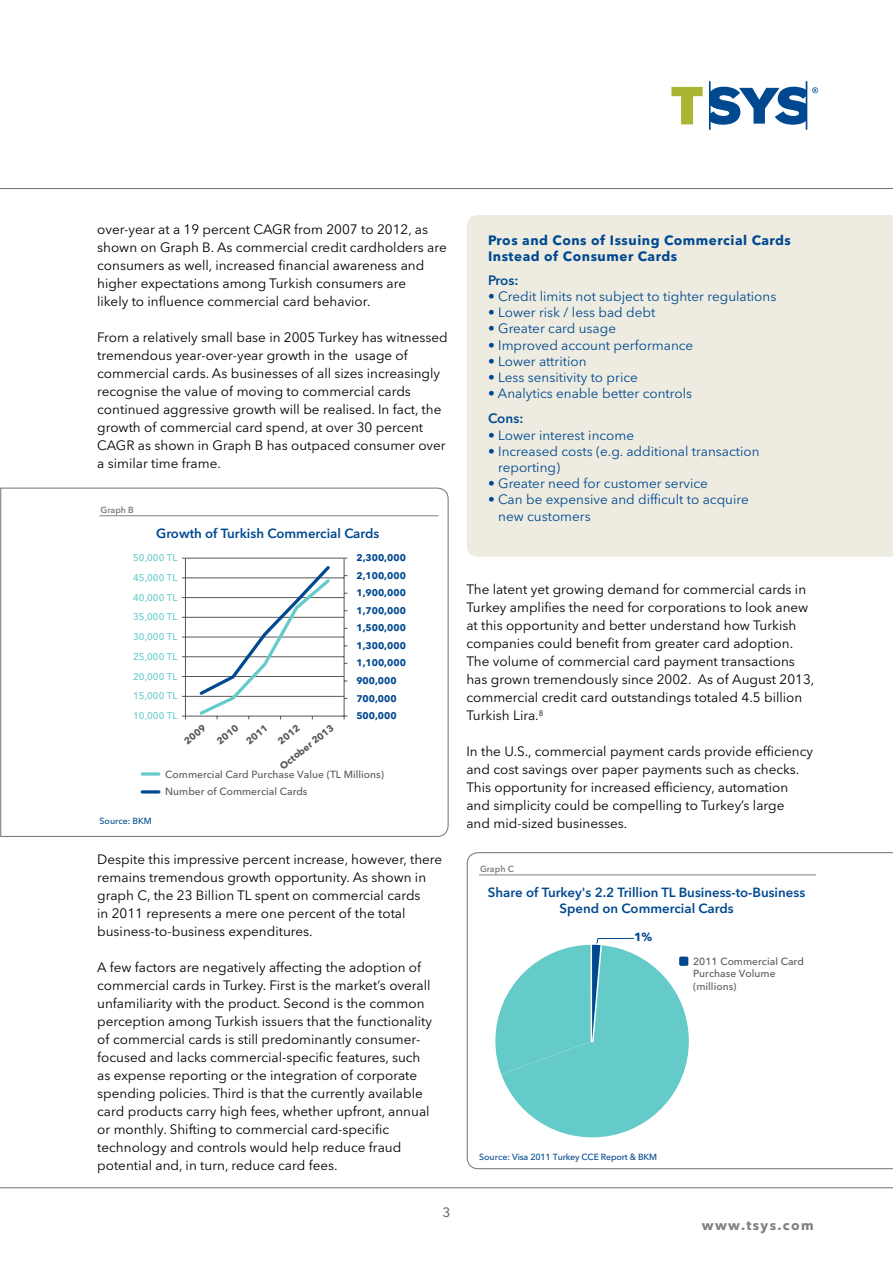
<style>
.page{position:relative;width:893px;height:1263px;background:#fff}
.page>*{position:absolute;margin:0;border:0;box-sizing:border-box;transform-origin:0 0}
.t1{font:700 13.65px "Avenir Next LT Pro";letter-spacing:.1em;color:#807f83}
.t2{font:13.5px/18px "Avenir Next LT Pro";color:#000}
.t3{font:13.5px/16.2px "Avenir Next LT Pro";color:#004990}
.t4{font:700 13.5px/16.5px "Avenir Next LT Pro";letter-spacing:.04em;color:#004990}
.t5{font:600 13.5px "Avenir Next LT Pro";color:#004990}
.t6{font:500 13.5px "Avenir Next LT Pro";color:#6a737b}
.t7{font:600 13.2px/15.9px "Avenir Next LT Pro";color:#004990;text-align:center}
.t8{font:700 11.7px "Avenir Next LT Pro";color:#004990}
.t9{font:500 10.35px/12.3px "Avenir Next LT Pro";letter-spacing:.005em;color:#58595b}
.t10{font:700 9.6px/17.5px "Avenir Next LT Pro";color:#004990;text-align:justify}
.t11{font:500 9.6px "Avenir Next LT Pro";color:#65cbc9}
.t12{font:700 9.6px/18px "Avenir Next LT Pro";color:#58595b}
.t13{font:500 8.85px "Avenir Next LT Pro";letter-spacing:-.015em;color:#004990}
.t14{font:600 8.85px "Avenir Next LT Pro";color:#807f83}
.s1{font-weight:600}
</style>
<div class="page">
<svg style="left:0;top:487px;width:449px;height:350px"></svg>
<hr style="left:0;top:1187px;width:893px;height:1px;background:#6a737b">
<hr style="left:0;top:188px;width:893px;height:1px;background:#6a737b">
<svg style="left:671px;top:87px;width:32px;height:37px"></svg>
<svg style="left:709px;top:81px;width:109px;height:49px"></svg>
<hr style="left:185px;top:696px;width:159px;height:1px;background:#58595b">
<hr style="left:185px;top:676px;width:159px;height:1px;background:#58595b">
<hr style="left:185px;top:656px;width:159px;height:1px;background:#58595b">
<hr style="left:185px;top:637px;width:159px;height:1px;background:#58595b">
<hr style="left:185px;top:617px;width:159px;height:1px;background:#58595b">
<hr style="left:185px;top:597px;width:159px;height:1px;background:#58595b">
<hr style="left:185px;top:577px;width:159px;height:1px;background:#58595b">
<hr style="left:344px;top:558px;width:1px;height:158px;background:#58595b">
<hr style="left:185px;top:558px;width:1px;height:158px;background:#58595b">
<hr style="left:185px;top:716px;width:159px;height:1px;background:#58595b">
<svg style="left:197px;top:563px;width:136px;height:156px"></svg>
<div style="left:467px;top:215px;width:426px;height:342px;background:#eeece0"></div>
<svg style="left:466px;top:852px;width:427px;height:317px"></svg>
<hr style="left:479px;top:874px;width:337px;height:1px;background:#807f83">
<svg style="left:495px;top:938px;width:194px;height:199px"></svg>
<div style="left:679px;top:956px;width:9px;height:10px;background:#004990;border-radius:2px"></div>
<p class="t2" style="left:97px;top:220px;width:351px">over-year at a 19 percent CAGR from 2007 to 2012, as shown on Graph B. As commercial credit cardholders are consumers as well, increased fnancial awareness and higher expectations among Turkish consumers are<br>likely to infuence commercial card behavior.</p>
<p class="t2" style="left:97px;top:328px;width:352px">From a relatively small base in 2005 Turkey has witnessed tremendous year-over-year growth in the usage of commercial cards. As businesses of all sizes increasingly recognise the value of moving to commercial cards continued aggressive growth will be realised. In fact, the growth of commercial card spend, at over 30 percent CAGR as shown in Graph B has outpaced consumer over a similar time frame.</p>
<p class="t14" style="left:101px;top:504px;width:35px">Graph B</p>
<p class="t7" style="left:156px;top:525px;width:225px">Growth of Turkish Commercial Cards</p>
<p class="t11" style="left:133px;top:552px;width:46px">50,000 TL</p>
<p class="t10" style="left:356px;top:549px;width:51px">2,300,000<br>2,100,000<br>1,900,000</p>
<p class="t11" style="left:133px;top:572px;width:46px">45,000 TL</p>
<p class="t11" style="left:133px;top:591px;width:46px">40,000 TL</p>
<p class="t11" style="left:133px;top:611px;width:46px">35,000 TL</p>
<p class="t11" style="left:133px;top:631px;width:46px">30,000 TL</p>
<p class="t11" style="left:133px;top:651px;width:46px">25,000 TL</p>
<p class="t11" style="left:133px;top:670px;width:46px">20,000 TL</p>
<p class="t10" style="left:356px;top:602px;width:51px">1,700,000</p>
<p class="t10" style="left:356px;top:619px;width:51px">1,500,000</p>
<p class="t10" style="left:356px;top:637px;width:51px">1,300,000</p>
<p class="t10" style="left:356px;top:654px;width:51px">1,100,000</p>
<p class="t10" style="left:356px;top:672px;width:42px">900,000</p>
<p class="t11" style="left:133px;top:690px;width:46px">15,000 TL</p>
<p class="t10" style="left:356px;top:689px;width:42px">700,000</p>
<p class="t11" style="left:133px;top:710px;width:46px">10,000 TL</p>
<p class="t10" style="left:356px;top:707px;width:42px">500,000</p>
<p class="t12" style="left:180px;top:735px;width:26px;rotate:-38deg">2009</p>
<p class="t12" style="left:231px;top:721px;width:26px;text-indent:-23px;rotate:-38deg">2010<br>2011</p>
<p class="t12" style="left:262px;top:742px;width:67px;line-height:20.5px;text-indent:14px;rotate:-38deg">2012<br>O otc ber 2013</p>
<p class="t9" style="left:165px;top:768px;width:220px">Commercial Card Purchase Value (TL Millions)</p>
<p class="t9" style="left:165px;top:785px;width:144px">Number of Commercial Cards</p>
<p class="t13" style="left:100px;top:816px;width:54px">Source: BKM</p>
<p class="t2" style="left:97px;top:850px;width:347px">Despite this impressive percent increase, however, there remains tremendous growth opportunity. As shown in graph C, the 23 Billion TL spent on commercial cards<br>in 2011 represents a mere one percent of the total business-to-business expenditures.</p>
<p class="t2" style="left:97px;top:958px;width:336px">A few factors are negatively affecting the adoption of commercial cards in Turkey. First is the market’s overall unfamiliarity with the product. Second is the common perception among Turkish issuers that the functionality of commercial cards is still predominantly consumer&shy;focused and lacks commercial-specifc features, such as expense reporting or the integration of corporate spending policies. Third is that the currently available card products carry high fees, whether upfront, annual or monthly. Shifting to commercial card-specifc technology and controls would help reduce fraud potential and, in turn, reduce card fees.</p>
<p class="t6" style="left:442px;top:1204px;width:10px">3</p>
<p class="t4" style="left:488px;top:232px;width:304px">Pros and Cons of Issuing Commercial Cards<br>Instead of Consumer Cards</p>
<p class="t5" style="left:488px;top:272px;width:32px">Pros:</p>
<p class="t3" style="left:488px;top:288px;width:290px">• Credit limits not subject to tighter regulations</p>
<p class="t3" style="left:488px;top:304px;width:169px">• Lower risk / less bad debt</p>
<p class="t3" style="left:488px;top:321px;width:130px">• Greater card usage</p>
<p class="t3" style="left:488px;top:337px;width:207px">• Improved account performance</p>
<p class="t3" style="left:488px;top:353px;width:100px">• Lower attrition</p>
<p class="t3" style="left:488px;top:369px;width:151px">• Less sensitivity to price</p>
<p class="t3" style="left:488px;top:381px;width:206px;line-height:25.2px">• Analytics enable better controls<br><span class="s1">Cons:</span></p>
<p class="t3" style="left:488px;top:427px;width:148px">• Lower interest income</p>
<p class="t3" style="left:498px;top:443px;width:263px;text-indent:-10px">• Increased costs (e.g. additional transaction reporting)</p>
<p class="t3" style="left:488px;top:475px;width:221px">• Greater need for customer service</p>
<p class="t3" style="left:498px;top:492px;width:252px;text-indent:-10px">• Can be expensive and difficult to acquire new customers</p>
<p class="t2" style="left:466px;top:580px;width:349px">The latent yet growing demand for commercial cards in Turkey amplifes the need for corporations to look anew at this opportunity and better understand how Turkish companies could beneft from greater card adoption.<br>The volume of commercial card payment transactions has grown tremendously since 2002. As of August 2013, commercial credit card outstandings totaled 4.5 billion Turkish Lira.<sup>8</sup></p>
<p class="t2" style="left:466px;top:742px;width:348px">In the U.S., commercial payment cards provide effciency and cost savings over paper payments such as checks.<br>This opportunity for increased effciency, automation and simplicity could be compelling to Turkey’s large<br>and mid-sized businesses.</p>
<p class="t14" style="left:480px;top:863px;width:35px">Graph C</p>
<p class="t7" style="left:488px;top:884px;width:319px">Share of Turkey's 2.2 Trillion TL Business-to-Business<br>Spend on Commercial Cards</p>
<p class="t8" style="left:634px;top:930px;width:19px">1%</p>
<p class="t9" style="left:693px;top:955px;width:112px">2011 Commercial Card<br>Purchase Volume (millions)</p>
<p class="t13" style="left:479px;top:1152px;width:179px">Source: Visa 2011 Turkey CCE Report &amp; BKM</p>
<p class="t1" style="left:702px;top:1216px;width:113px">www.tsys.com</p>
</div>
